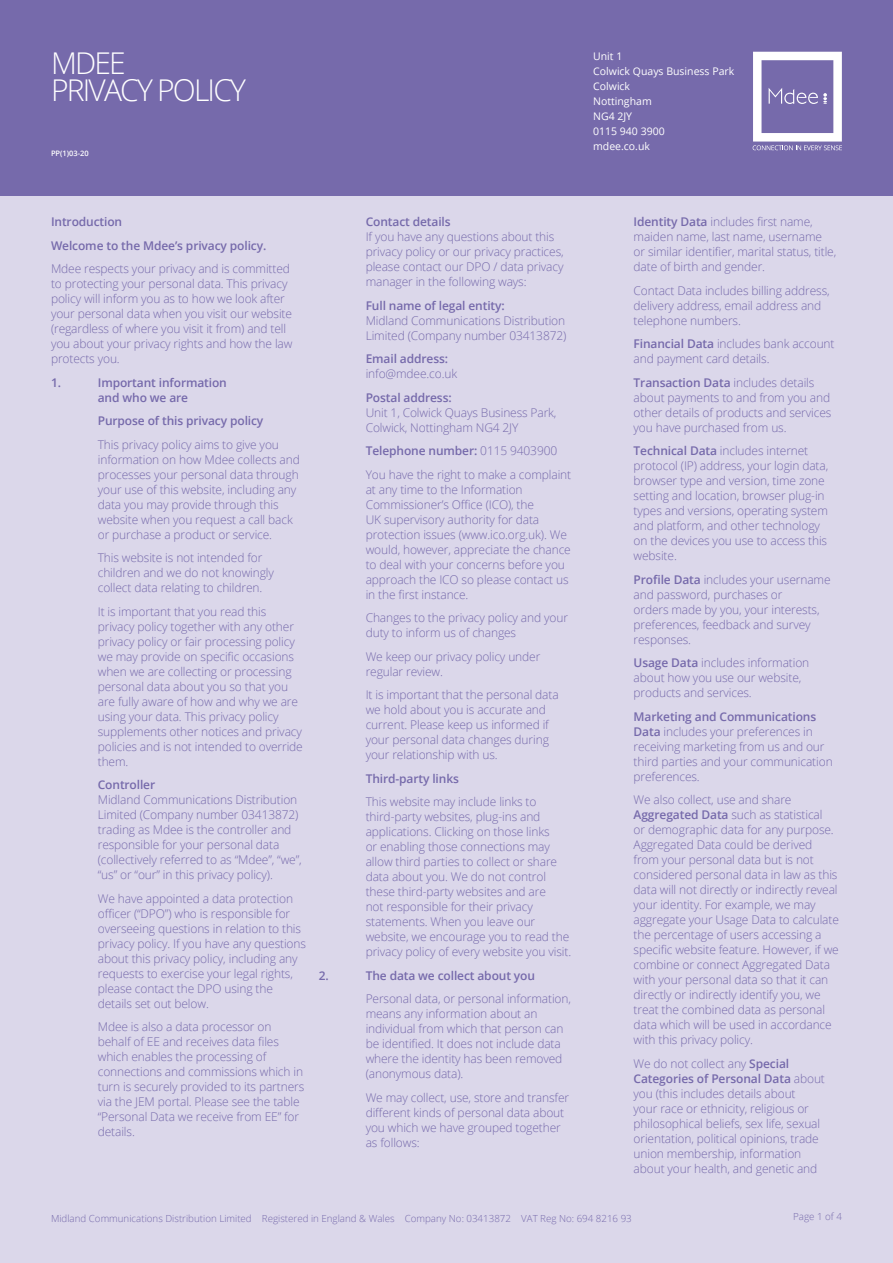
<style>
.page{position:relative;width:893px;height:1263px;background:#dbd7ea}
.page>*{position:absolute;margin:0;border:0;box-sizing:border-box;transform-origin:0 0}
.t1{font:300 30px/27px "Open Sans";letter-spacing:-.06em;color:#fff}
.t2{font:300 12px/15px "Open Sans";letter-spacing:-.01em;color:#766aab}
.t3{font:600 12px/23.5px "Open Sans";letter-spacing:-.01em;color:#766aab}
.t4{font:10.5px/15px "Open Sans";color:#fff}
.t5{font:300 9.75px "Open Sans";color:#766aab}
.t6{font:600 7.5px "Open Sans";color:#fff}
.s1{font-weight:600}
</style>
<div class="page">
<div style="left:0;top:0;width:893px;height:196px;background:#766aab"></div>
<svg style="left:753px;top:52px;width:89px;height:98px"></svg>
<h1 class="t1" style="left:51px;top:49px;width:196px">MDEE<br>PRIVACY POLICY</h1>
<p class="t6" style="left:51px;top:148px;width:39px">PP(1)03-20</p>
<p class="t4" style="left:593px;top:48px;width:143px">Unit 1<br>Colwick Quays Business Park<br>Colwick<br>Nottingham<br>NG4 2JY<br>0115 940 3900<br>mdee.co.uk</p>
<p class="t3" style="left:51px;top:210px;width:217px">Introduction<br>Welcome to the Mdee’s privacy policy.</p>
<p class="t2" style="left:51px;top:261px;width:243px">Mdee respects your privacy and is committed to protecting your personal data. This privacy policy will inform you as to how we look after your personal data when you visit our website (regardless of where you visit it from) and tell you about your privacy rights and how the law protects you.</p>
<p class="t3" style="left:51px;top:370px;width:12px">1.</p>
<p class="t3" style="left:98px;top:374px;width:131px;line-height:15px">Important information and who we are</p>
<p class="t3" style="left:98px;top:409px;width:167px">Purpose of this privacy policy</p>
<p class="t2" style="left:98px;top:436px;width:204px">This privacy policy aims to give you information on how Mdee collects and processes your personal data through your use of this website, including any data you may provide through this website when you request a call back or purchase a product or service.</p>
<p class="t2" style="left:98px;top:550px;width:178px">This website is not intended for children and we do not knowingly collect data relating to children.</p>
<p class="t2" style="left:98px;top:603px;width:207px">It is important that you read this privacy policy together with any other privacy policy or fair processing policy we may provide on specific occasions when we are collecting or processing personal data about you so that you are fully aware of how and why we are using your data. This privacy policy supplements other notices and privacy policies and is not intended to override them.</p>
<p class="t3" style="left:98px;top:773px;width:59px">Controller</p>
<p class="t2" style="left:98px;top:792px;width:205px">Midland Communications Distribution Limited (Company number 03413872) trading as Mdee is the controller and responsible for your personal data (collectively referred to as “Mdee”, “we”, “us” or “our” in this privacy policy).</p>
<p class="t2" style="left:98px;top:890px;width:210px">We have appointed a data protection officer (“DPO”) who is responsible for overseeing questions in relation to this privacy policy. If you have any questions about this privacy policy, including any requests to exercise your legal rights, please contact the DPO using the details set out below.</p>
<p class="t2" style="left:98px;top:1019px;width:208px">Mdee is also a data processor on behalf of EE and receives data files which enables the processing of connections and commissions which in turn is securely provided to its partners via the JEM portal. Please see the table “Personal Data we receive from EE” for details.</p>
<p class="t3" style="left:366px;top:210px;width:86px">Contact details</p>
<p class="t2" style="left:366px;top:229px;width:199px">If you have any questions about this privacy policy or our privacy practices, please contact our DPO / data privacy manager in the following ways:</p>
<p class="t3" style="left:366px;top:293px;width:141px">Full name of legal entity:</p>
<p class="t2" style="left:366px;top:312px;width:202px">Midland Communications Distribution<br>Limited (Company number 03413872)</p>
<p class="t3" style="left:366px;top:347px;width:84px">Email address:</p>
<p class="t2" style="left:366px;top:366px;width:93px">info@mdee.co.uk</p>
<p class="t3" style="left:366px;top:385px;width:88px">Postal address:</p>
<p class="t2" style="left:366px;top:404px;width:192px">Unit 1, Colwick Quays Business Park,<br>Colwick, Nottingham NG4 2JY</p>
<p class="t2" style="left:366px;top:439px;width:207px;line-height:23.5px"><span class="s1">Telephone number:</span> 0115 9403900<br>You have the right to make a complaint</p>
<p class="t2" style="left:366px;top:481px;width:207px">at any time to the Information Commissioner’s Office (ICO), the<br>UK supervisory authority for data protection issues (www.ico.org.uk). We would, however, appreciate the chance to deal with your concerns before you approach the ICO so please contact us in the first instance.</p>
<p class="t2" style="left:366px;top:610px;width:204px">Changes to the privacy policy and your duty to inform us of changes</p>
<p class="t2" style="left:366px;top:648px;width:176px">We keep our privacy policy under regular review.</p>
<p class="t2" style="left:366px;top:687px;width:195px">It is important that the personal data we hold about you is accurate and current. Please keep us informed if your personal data changes during your relationship with us.</p>
<p class="t3" style="left:366px;top:766px;width:95px">Third-party links</p>
<p class="t2" style="left:366px;top:794px;width:207px">This website may include links to third-party websites, plug-ins and applications. Clicking on those links<br>or enabling those connections may allow third parties to collect or share data about you. We do not control these third-party websites and are<br>not responsible for their privacy statements. When you leave our website, we encourage you to read the privacy policy of every website you visit.</p>
<p class="t3" style="left:319px;top:963px;width:12px">2.</p>
<p class="t3" style="left:366px;top:963px;width:171px">The data we collect about you</p>
<p class="t2" style="left:366px;top:991px;width:207px">Personal data, or personal information, means any information about an individual from which that person can be identified. It does not include data where the identity has been removed (anonymous data).</p>
<p class="t2" style="left:366px;top:1090px;width:205px">We may collect, use, store and transfer different kinds of personal data about you which we have grouped together as follows:</p>
<p class="t2" style="left:634px;top:214px;width:204px"><span class="s1">Identity Data</span> includes first name, maiden name, last name, username or similar identifier, marital status, title, date of birth and gender.</p>
<p class="t2" style="left:634px;top:282px;width:198px">Contact Data includes billing address, delivery address, email address and telephone numbers.</p>
<p class="t2" style="left:634px;top:336px;width:202px"><span class="s1">Financial Data</span> includes bank account and payment card details.</p>
<p class="t2" style="left:634px;top:374px;width:199px"><span class="s1">Transaction Data</span> includes details about payments to and from you and other details of products and services you have purchased from us.</p>
<p class="t2" style="left:634px;top:443px;width:196px"><span class="s1">Technical Data</span> includes internet protocol (IP) address, your login data, browser type and version, time zone setting and location, browser plug-in types and versions, operating system and platform, and other technology on the devices you use to access this website.</p>
<p class="t2" style="left:634px;top:572px;width:198px"><span class="s1">Profile Data</span> includes your username and password, purchases or<br>orders made by you, your interests, preferences, feedback and survey responses.</p>
<p class="t2" style="left:634px;top:655px;width:177px"><span class="s1">Usage Data</span> includes information about how you use our website, products and services.</p>
<p class="t2" style="left:634px;top:709px;width:201px"><span class="s1">Marketing and Communications<br>Data</span> includes your preferences in receiving marketing from us and our third parties and your communication preferences.</p>
<p class="t2" style="left:634px;top:792px;width:207px">We also collect, use and share <span class="s1">Aggregated Data</span> such as statistical<br>or demographic data for any purpose.<br>Aggregated Data could be derived from your personal data but is not considered personal data in law as this data will not directly or indirectly reveal your identity. For example, we may aggregate your Usage Data to calculate the percentage of users accessing a specific website feature. However, if we combine or connect Aggregated Data with your personal data so that it can directly or indirectly identify you, we treat the combined data as personal data which will be used in accordance with this privacy policy.</p>
<p class="t2" style="left:634px;top:1056px;width:193px">We do not collect any <span class="s1">Special Categories of Personal Data</span> about you (this includes details about<br>your race or ethnicity, religious or philosophical beliefs, sex life, sexual orientation, political opinions, trade union membership, information about your health, and genetic and</p>
<p class="t5" style="left:51px;top:1211px;width:582px">Midland Communications Distribution Limited Registered in England &amp; Wales Company No: 03413872 VAT Reg No: 694 8216 93</p>
<p class="t5" style="left:793px;top:1210px;width:50px">Page 1 of 4</p>
</div>
